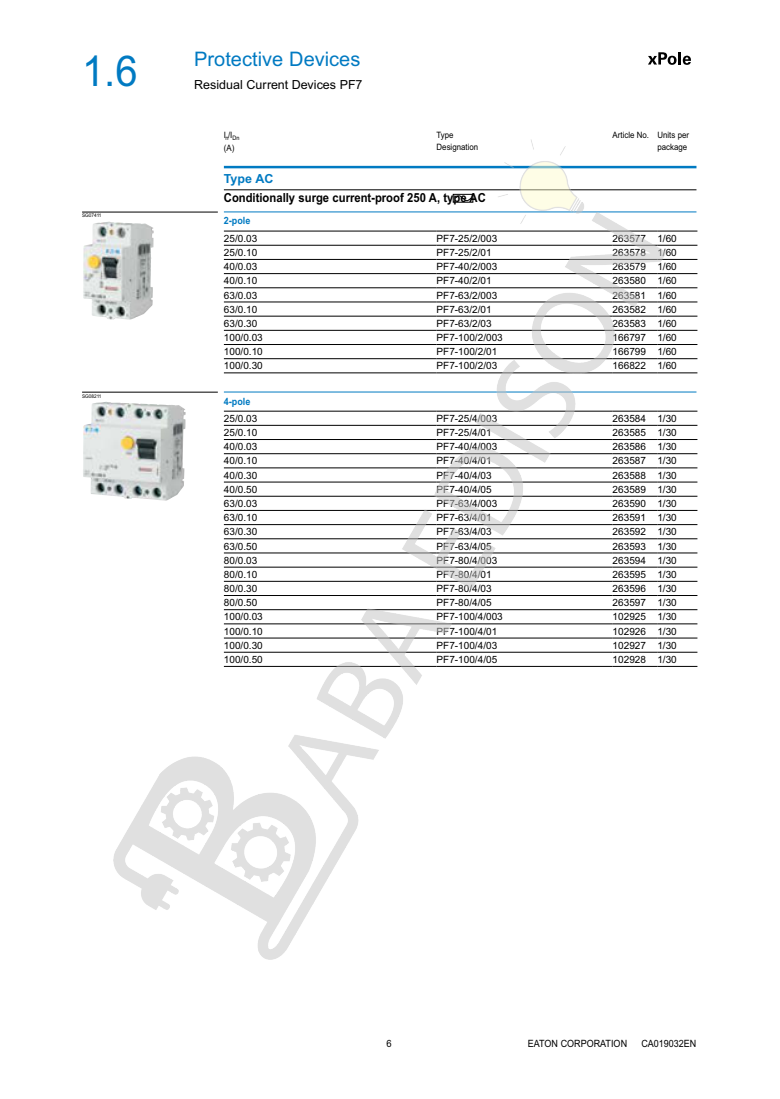
<style>
.page{position:relative;width:780px;height:1099px;background:#fff}
.page>*{position:absolute;margin:0;border:0;box-sizing:border-box;transform-origin:0 0}
.t1{font:42.5px "Arial";color:#007ac2;scale:.94 1}
.t2{font:20px "Arial";color:#007ac2}
.t3{font:700 12.5px "Arial";color:#000;scale:.9 1}
.t4{font:12.5px "Arial";color:#000}
.t5{font:700 12.5px "Arial";color:#007ac2}
.t6{font:10px "Arial";color:#000}
.t7{font:10px "Arial";color:#000;scale:.9 1}
.t8{font:700 10px "Arial";color:#007ac2;scale:.9 1}
.t9{font:10px "Arial";color:#000;scale:.94 1}
.t10{font:8.75px/12.5px "Arial";color:#000;scale:.9 1}
.t11{font:5px "Arial";color:#000;scale:.94 1}
</style>
<div class="page">
<svg style="left:648px;top:52px;width:43px;height:13px"></svg>
<hr style="left:224px;top:166px;width:472px;height:2px;background:#007ac2">
<hr style="left:224px;top:190px;width:472px;height:1px;background:#000">
<img style="left:83px;top:221px;width:30px;height:99px">
<hr style="left:82px;top:212px;width:136px;height:1px;background:#000">
<hr style="left:657px;top:245px;width:40px;height:1px;background:#000">
<hr style="left:657px;top:259px;width:40px;height:1px;background:#000">
<hr style="left:657px;top:273px;width:40px;height:1px;background:#000">
<hr style="left:657px;top:287px;width:40px;height:1px;background:#000">
<hr style="left:657px;top:302px;width:40px;height:1px;background:#000">
<hr style="left:657px;top:316px;width:40px;height:1px;background:#000">
<hr style="left:657px;top:330px;width:40px;height:1px;background:#000">
<hr style="left:657px;top:231px;width:40px;height:1px;background:#000">
<hr style="left:657px;top:344px;width:40px;height:1px;background:#000">
<hr style="left:657px;top:358px;width:40px;height:1px;background:#000">
<hr style="left:657px;top:372px;width:40px;height:1px;background:#000">
<hr style="left:224px;top:212px;width:472px;height:1px;background:#007ac2">
<img style="left:83px;top:402px;width:30px;height:94px">
<hr style="left:82px;top:392px;width:136px;height:1px;background:#000">
<hr style="left:657px;top:425px;width:40px;height:1px;background:#000">
<hr style="left:657px;top:439px;width:40px;height:1px;background:#000">
<hr style="left:657px;top:453px;width:40px;height:1px;background:#000">
<hr style="left:657px;top:467px;width:40px;height:1px;background:#000">
<hr style="left:657px;top:482px;width:40px;height:1px;background:#000">
<hr style="left:657px;top:496px;width:40px;height:1px;background:#000">
<hr style="left:657px;top:510px;width:40px;height:1px;background:#000">
<hr style="left:657px;top:411px;width:40px;height:1px;background:#000">
<hr style="left:657px;top:524px;width:40px;height:1px;background:#000">
<hr style="left:657px;top:538px;width:40px;height:1px;background:#000">
<hr style="left:657px;top:552px;width:40px;height:1px;background:#000">
<hr style="left:657px;top:567px;width:40px;height:1px;background:#000">
<hr style="left:657px;top:581px;width:40px;height:1px;background:#000">
<hr style="left:657px;top:595px;width:40px;height:1px;background:#000">
<hr style="left:657px;top:609px;width:40px;height:1px;background:#000">
<hr style="left:657px;top:623px;width:40px;height:1px;background:#000">
<hr style="left:657px;top:638px;width:40px;height:1px;background:#000">
<hr style="left:657px;top:652px;width:40px;height:1px;background:#000">
<hr style="left:657px;top:666px;width:40px;height:1px;background:#000">
<hr style="left:224px;top:392px;width:472px;height:1px;background:#007ac2">
<img style="left:113px;top:139px;width:553px;height:820px">
<h1 class="t1" style="left:82px;top:55px;width:61px">1.6</h1>
<h2 class="t2" style="left:194px;top:52px;width:168px">Protective Devices</h2>
<p class="t4" style="left:194px;top:80px;width:170px">Residual Current Devices PF7</p>
<p class="t10" style="left:224px;top:130px;width:19px">I<sub>n</sub>/I<sub>Dn </sub>(A)</p>
<p class="t10" style="left:436px;top:129px;width:48px">Type<br>Designation</p>
<p class="t10" style="left:612px;top:129px;width:86px;text-align:right">Article No. Units per package</p>
<p class="t5" style="left:224px;top:173px;width:51px">Type AC</p>
<p class="t3" style="left:224px;top:193px;width:292px">Conditionally surge current-proof 250 A, type AC</p>
<p class="t11" style="left:82px;top:214px;width:22px">SG07411</p>
<p class="t8" style="left:224px;top:217px;width:31px">2-pole</p>
<p class="t6" style="left:224px;top:234px;width:35px">25/0.03</p>
<p class="t6" style="left:436px;top:234px;width:62px">PF7-25/2/003</p>
<p class="t6" style="left:612px;top:234px;width:66px">263577 1/60</p>
<p class="t6" style="left:224px;top:249px;width:35px">25/0.10</p>
<p class="t6" style="left:436px;top:249px;width:57px">PF7-25/2/01</p>
<p class="t6" style="left:612px;top:249px;width:66px">263578 1/60</p>
<p class="t6" style="left:224px;top:263px;width:35px">40/0.03</p>
<p class="t6" style="left:436px;top:263px;width:62px">PF7-40/2/003</p>
<p class="t6" style="left:612px;top:263px;width:66px">263579 1/60</p>
<p class="t6" style="left:224px;top:277px;width:35px">40/0.10</p>
<p class="t6" style="left:436px;top:277px;width:57px">PF7-40/2/01</p>
<p class="t6" style="left:612px;top:277px;width:66px">263580 1/60</p>
<p class="t6" style="left:224px;top:291px;width:35px">63/0.03</p>
<p class="t6" style="left:436px;top:291px;width:62px">PF7-63/2/003</p>
<p class="t6" style="left:612px;top:291px;width:66px">263581 1/60</p>
<p class="t6" style="left:224px;top:305px;width:35px">63/0.10</p>
<p class="t6" style="left:436px;top:305px;width:57px">PF7-63/2/01</p>
<p class="t6" style="left:612px;top:305px;width:66px">263582 1/60</p>
<p class="t6" style="left:224px;top:319px;width:35px">63/0.30</p>
<p class="t6" style="left:436px;top:319px;width:57px">PF7-63/2/03</p>
<p class="t6" style="left:612px;top:319px;width:66px">263583 1/60</p>
<p class="t6" style="left:224px;top:334px;width:40px">100/0.03</p>
<p class="t6" style="left:436px;top:334px;width:68px">PF7-100/2/003</p>
<p class="t6" style="left:612px;top:334px;width:66px">166797 1/60</p>
<p class="t6" style="left:224px;top:348px;width:40px">100/0.10</p>
<p class="t6" style="left:436px;top:348px;width:62px">PF7-100/2/01</p>
<p class="t6" style="left:612px;top:348px;width:66px">166799 1/60</p>
<p class="t6" style="left:224px;top:362px;width:40px">100/0.30</p>
<p class="t6" style="left:436px;top:362px;width:62px">PF7-100/2/03</p>
<p class="t6" style="left:612px;top:362px;width:66px">166822 1/60</p>
<p class="t11" style="left:82px;top:394px;width:22px">SG08211</p>
<p class="t8" style="left:224px;top:397px;width:31px">4-pole</p>
<p class="t6" style="left:224px;top:414px;width:35px">25/0.03</p>
<p class="t6" style="left:436px;top:414px;width:62px">PF7-25/4/003</p>
<p class="t6" style="left:612px;top:414px;width:66px">263584 1/30</p>
<p class="t6" style="left:224px;top:429px;width:35px">25/0.10</p>
<p class="t6" style="left:436px;top:429px;width:57px">PF7-25/4/01</p>
<p class="t6" style="left:612px;top:429px;width:66px">263585 1/30</p>
<p class="t6" style="left:224px;top:443px;width:35px">40/0.03</p>
<p class="t6" style="left:436px;top:443px;width:62px">PF7-40/4/003</p>
<p class="t6" style="left:612px;top:443px;width:66px">263586 1/30</p>
<p class="t6" style="left:224px;top:457px;width:35px">40/0.10</p>
<p class="t6" style="left:436px;top:457px;width:57px">PF7-40/4/01</p>
<p class="t6" style="left:612px;top:457px;width:66px">263587 1/30</p>
<p class="t6" style="left:224px;top:471px;width:35px">40/0.30</p>
<p class="t6" style="left:436px;top:471px;width:57px">PF7-40/4/03</p>
<p class="t6" style="left:612px;top:471px;width:66px">263588 1/30</p>
<p class="t6" style="left:224px;top:485px;width:35px">40/0.50</p>
<p class="t6" style="left:436px;top:485px;width:57px">PF7-40/4/05</p>
<p class="t6" style="left:612px;top:485px;width:66px">263589 1/30</p>
<p class="t6" style="left:224px;top:499px;width:35px">63/0.03</p>
<p class="t6" style="left:436px;top:499px;width:62px">PF7-63/4/003</p>
<p class="t6" style="left:612px;top:499px;width:66px">263590 1/30</p>
<p class="t6" style="left:224px;top:514px;width:35px">63/0.10</p>
<p class="t6" style="left:436px;top:514px;width:57px">PF7-63/4/01</p>
<p class="t6" style="left:612px;top:514px;width:66px">263591 1/30</p>
<p class="t6" style="left:224px;top:528px;width:35px">63/0.30</p>
<p class="t6" style="left:436px;top:528px;width:57px">PF7-63/4/03</p>
<p class="t6" style="left:612px;top:528px;width:66px">263592 1/30</p>
<p class="t6" style="left:224px;top:542px;width:35px">63/0.50</p>
<p class="t6" style="left:436px;top:542px;width:57px">PF7-63/4/05</p>
<p class="t6" style="left:612px;top:542px;width:66px">263593 1/30</p>
<p class="t6" style="left:224px;top:556px;width:35px">80/0.03</p>
<p class="t6" style="left:436px;top:556px;width:62px">PF7-80/4/003</p>
<p class="t6" style="left:612px;top:556px;width:66px">263594 1/30</p>
<p class="t6" style="left:224px;top:570px;width:35px">80/0.10</p>
<p class="t6" style="left:436px;top:570px;width:57px">PF7-80/4/01</p>
<p class="t6" style="left:612px;top:570px;width:66px">263595 1/30</p>
<p class="t6" style="left:224px;top:584px;width:35px">80/0.30</p>
<p class="t6" style="left:436px;top:584px;width:57px">PF7-80/4/03</p>
<p class="t6" style="left:612px;top:584px;width:66px">263596 1/30</p>
<p class="t6" style="left:224px;top:599px;width:35px">80/0.50</p>
<p class="t6" style="left:436px;top:599px;width:57px">PF7-80/4/05</p>
<p class="t6" style="left:612px;top:599px;width:66px">263597 1/30</p>
<p class="t6" style="left:224px;top:613px;width:40px">100/0.03</p>
<p class="t6" style="left:436px;top:613px;width:68px">PF7-100/4/003</p>
<p class="t6" style="left:612px;top:613px;width:66px">102925 1/30</p>
<p class="t6" style="left:224px;top:627px;width:40px">100/0.10</p>
<p class="t6" style="left:436px;top:627px;width:62px">PF7-100/4/01</p>
<p class="t6" style="left:612px;top:627px;width:66px">102926 1/30</p>
<p class="t6" style="left:224px;top:641px;width:40px">100/0.30</p>
<p class="t6" style="left:436px;top:641px;width:62px">PF7-100/4/03</p>
<p class="t6" style="left:612px;top:641px;width:66px">102927 1/30</p>
<p class="t6" style="left:224px;top:655px;width:40px">100/0.50</p>
<p class="t6" style="left:436px;top:655px;width:62px">PF7-100/4/05</p>
<p class="t6" style="left:612px;top:655px;width:66px">102928 1/30</p>
<p class="t9" style="left:386px;top:1039px;width:7px">6</p>
<p class="t7" style="left:528px;top:1039px;width:112px">EATON CORPORATION</p>
<p class="t7" style="left:641px;top:1039px;width:63px">CA019032EN</p>
</div>
